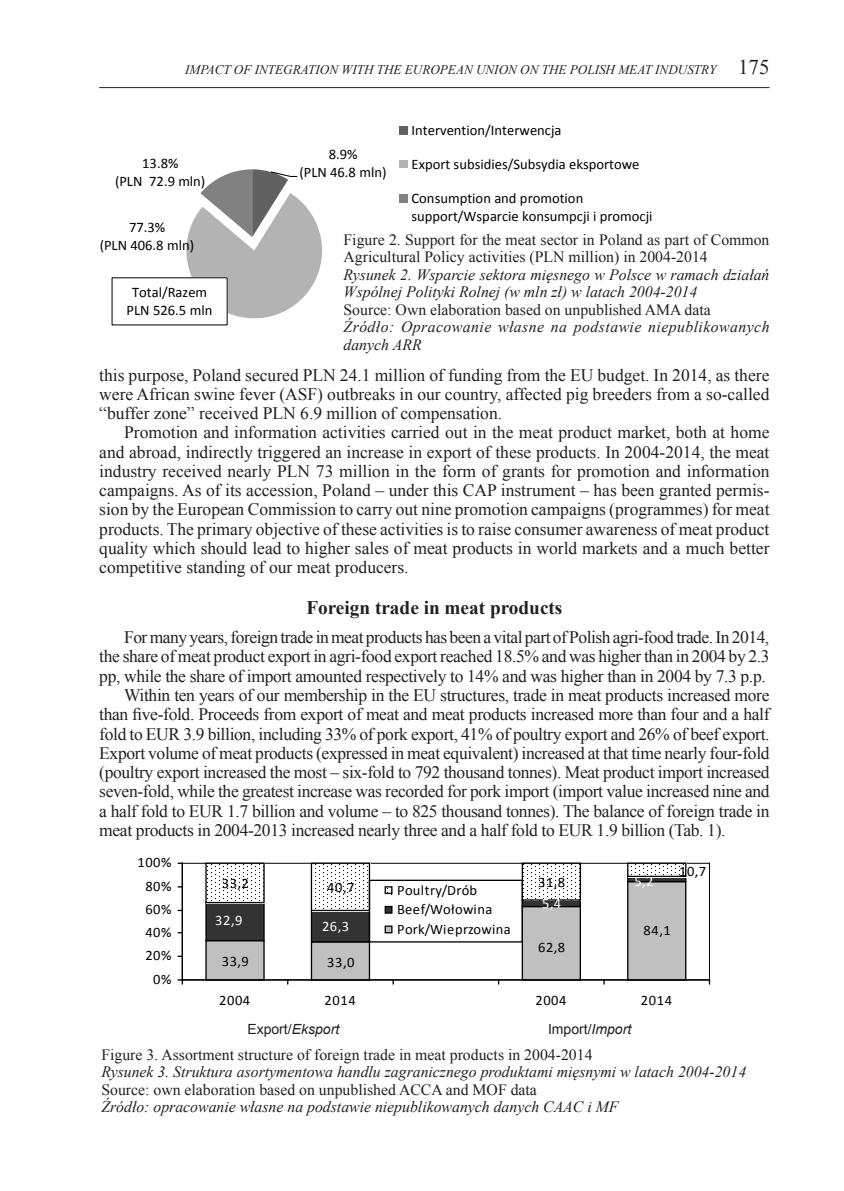
<style>
.page{position:relative;width:844px;height:1191px;background:#fff}
.page>*{position:absolute;margin:0;border:0;box-sizing:border-box;transform-origin:0 0}
.Podtytuł_1{font:700 19.25px "Times New Roman";color:#231f20}
.PROSTY_tekst{font:17.5px/19.2px "Times New Roman";letter-spacing:-.02em;color:#231f20;text-align:justify}
.Rysunek_Ang{font:italic 15.75px/17.5px "Times New Roman";color:#231f20}
.Rysunek{font:15.75px/17.5px "Times New Roman";color:#231f20}
.rysunek_źródło{font:15.75px "Times New Roman";color:#231f20}
.rysunek_źródło_ang{font:italic 15.75px "Times New Roman";color:#231f20}
.rysunek_źródło_ang-2{font:italic 15.75px/17.5px "Times New Roman";letter-spacing:.03em;color:#231f20}
.t1{font:14.53px/17.8px "Calibri";color:#000;text-align:center}
.t2{font:14.35px "Calibri";letter-spacing:.04em;color:#000}
.t3{font:14.35px/19.6px "Calibri";letter-spacing:.02em;color:#000}
.t4{font:14.35px "Calibri";color:#fff}
.PROSTY_tekst-2{font:14px "Arial";color:#231f20}
.t5{font:italic 13.12px "Times New Roman";color:#231f20}
.s1{font-style:normal;font-size:21px}
.s2{font-style:italic}
</style>
<div class="page">
<hr style="left:99px;top:87px;width:670px;height:1px;background:#231f20">
<svg style="left:178px;top:169px;width:144px;height:157px"></svg>
<div style="left:400px;top:126px;width:8px;height:9px;background:#616161"></div>
<div style="left:400px;top:160px;width:8px;height:8px;background:#b3b3b3"></div>
<div style="left:400px;top:194px;width:8px;height:8px;background:#818181"></div>
<div style="left:112px;top:278px;width:115px;height:47px;background:#fff"></div>
<hr style="left:182px;top:863px;width:527px;height:1px;background:#000">
<hr style="left:709px;top:863px;width:1px;height:117px;background:#000">
<div style="left:206px;top:940px;width:58px;height:40px;background:#c0c0c0"></div>
<div style="left:311px;top:942px;width:58px;height:38px;background:#c0c0c0"></div>
<div style="left:311px;top:941px;width:59px;height:39px;border:1px solid #000"></div>
<div style="left:522px;top:906px;width:58px;height:74px;background:#c0c0c0"></div>
<div style="left:521px;top:906px;width:60px;height:74px;border:1px solid #000"></div>
<div style="left:627px;top:881px;width:58px;height:99px;background:#c0c0c0"></div>
<div style="left:627px;top:881px;width:59px;height:99px;border:1px solid #000"></div>
<div style="left:206px;top:902px;width:58px;height:38px;background:#333"></div>
<div style="left:205px;top:902px;width:59px;height:39px;border:1px solid #000"></div>
<div style="left:311px;top:910px;width:58px;height:32px;background:#333"></div>
<div style="left:311px;top:909px;width:59px;height:33px;border:1px solid #000"></div>
<div style="left:522px;top:900px;width:58px;height:6px;background:#333"></div>
<div style="left:521px;top:899px;width:60px;height:8px;border:1px solid #000"></div>
<svg style="left:629px;top:877px;width:55px;height:3px"></svg>
<div style="left:627px;top:875px;width:59px;height:7px;border:1px solid #000"></div>
<svg style="left:207px;top:864px;width:53px;height:37px"></svg>
<div style="left:205px;top:862px;width:59px;height:41px;border:1px solid #000"></div>
<div style="left:312px;top:864px;width:58px;height:47px;background:linear-gradient(to right,#fff,#fff)"></div>
<div style="left:311px;top:862px;width:59px;height:49px;border:1px solid #000"></div>
<div style="left:521px;top:862px;width:60px;height:38px;border:1px solid #000"></div>
<svg style="left:631px;top:864px;width:53px;height:11px"></svg>
<div style="left:627px;top:862px;width:59px;height:15px;border:1px solid #000"></div>
<hr style="left:182px;top:863px;width:1px;height:117px;background:#000">
<hr style="left:182px;top:979px;width:527px;height:1px;background:#000">
<svg style="left:178px;top:979px;width:5px;height:4px"></svg>
<div style="left:369px;top:879px;width:154px;height:63px;border:1px solid #000"></div>
<div style="left:384px;top:886px;width:8px;height:8px;border:1px solid #000"></div>
<div style="left:385px;top:906px;width:7px;height:7px;background:#333"></div>
<div style="left:384px;top:906px;width:8px;height:7px;border:1px solid #000"></div>
<div style="left:385px;top:926px;width:7px;height:6px;background:#c0c0c0"></div>
<div style="left:384px;top:925px;width:8px;height:8px;border:1px solid #000"></div>
<p class="t5" style="left:185px;top:60px;width:585px">IMPACT OF INTEGRATION WITH THE EUROPEAN UNION ON THE POLISH MEAT INDUSTRY <span class="s1">175</span></p>
<p class="t1" style="left:115px;top:154px;width:92px">13.8%<br>(PLN 72.9 mln)</p>
<p class="t1" style="left:100px;top:218px;width:96px">77.3%<br>(PLN 406.8 mln)</p>
<p class="t1" style="left:127px;top:283px;width:87px">Total/Razem<br>PLN 526.5 mln</p>
<p class="t1" style="left:299px;top:145px;width:89px">8.9%<br>(PLN 46.8 mln)</p>
<p class="t1" style="left:411px;top:121px;width:151px">Intervention/Interwencja</p>
<p class="t1" style="left:411px;top:155px;width:229px">Export subsidies/Subsydia eksportowe</p>
<p class="t1" style="left:411px;top:189px;width:242px;text-align:left">Consumption and promotion support/Wsparcie konsumpcji i promocji</p>
<p class="Rysunek" style="left:343px;top:230px;width:427px">Figure 2. Support for the meat sector in Poland as part of Common<br>Agricultural Policy activities (PLN million) in 2004-2014</p>
<p class="Rysunek_Ang" style="left:343px;top:265px;width:427px">Rysunek 2. Wsparcie sektora mięsnego w Polsce w ramach działań<br>Wspólnej Polityki Rolnej (w mln zł) w latach 2004-2014</p>
<p class="rysunek_źródło" style="left:343px;top:299px;width:368px">Source: Own elaboration based on unpublished AMA data</p>
<p class="rysunek_źródło_ang-2" style="left:343px;top:318px;width:427px">Źródło: Opracowanie własne na podstawie niepublikowanych danych ARR</p>
<p class="PROSTY_tekst" style="left:99px;top:365px;width:671px">this purpose, Poland secured PLN 24.1 million of funding from the EU budget. In 2014, as there were African swine fever (ASF) outbreaks in our country, affected pig breeders from a so-called “buffer zone” received PLN 6.9 million of compensation.</p>
<p class="PROSTY_tekst" style="left:99px;top:422px;width:671px;text-indent:25px">Promotion and information activities carried out in the meat product market, both at home and abroad, indirectly triggered an increase in export of these products. In 2004-2014, the meat industry received nearly PLN 73 million in the form of grants for promotion and information campaigns. As of its accession, Poland – under this CAP instrument – has been granted permis&shy;sion by the European Commission to carry out nine promotion campaigns (programmes) for meat products. The primary objective of these activities is to raise consumer awareness of meat product quality which should lead to higher sales of meat products in world markets and a much better competitive standing of our meat producers.</p>
<p class="Podtytuł_1" style="left:306px;top:594px;width:257px">Foreign trade in meat products</p>
<p class="PROSTY_tekst" style="left:99px;top:627px;width:671px;text-indent:25px">For many years, foreign trade in meat products has been a vital part of Polish agri-food trade. In 2014, the share of meat product export in agri-food export reached 18.5% and was higher than in 2004 by 2.3 pp, while the share of import amounted respectively to 14% and was higher than in 2004 by 7.3 p.p.</p>
<p class="PROSTY_tekst" style="left:99px;top:685px;width:671px;text-indent:25px">Within ten years of our membership in the EU structures, trade in meat products increased more than five-fold. Proceeds from export of meat and meat products increased more than four and a half fold to EUR 3.9 billion, including 33% of pork export, 41% of poultry export and 26% of beef export.<br>Export volume of meat products (expressed in meat equivalent) increased at that time nearly four-fold (poultry export increased the most – six-fold to 792 thousand tonnes). Meat product import increased seven-fold, while the greatest increase was recorded for pork import (import value increased nine and a half fold to EUR 1.7 billion and volume – to 825 thousand tonnes). The balance of foreign trade in meat products in 2004-2013 increased nearly three and a half fold to EUR 1.9 billion (Tab. 1).</p>
<p class="t2" style="left:137px;top:853px;width:36px">100%</p>
<p class="t2" style="left:145px;top:877px;width:28px">80%</p>
<p class="t2" style="left:145px;top:900px;width:28px">60%</p>
<p class="t2" style="left:145px;top:923px;width:28px">40%</p>
<p class="t2" style="left:145px;top:946px;width:28px">20%</p>
<p class="t2" style="left:153px;top:970px;width:20px">0%</p>
<p class="t2" style="left:222px;top:874px;width:29px">33,2</p>
<p class="t2" style="left:327px;top:878px;width:29px">40,7</p>
<p class="t4" style="left:215px;top:911px;width:29px">32,9</p>
<p class="t4" style="left:322px;top:917px;width:29px">26,3</p>
<p class="t2" style="left:222px;top:951px;width:29px">33,9</p>
<p class="t2" style="left:327px;top:953px;width:29px">33,0</p>
<p class="t3" style="left:397px;top:880px;width:115px">Poultry/Drób<br>Beef/Wołowina<br>Pork/Wieprzowina</p>
<p class="t2" style="left:538px;top:873px;width:29px">31,8</p>
<p class="t4" style="left:634px;top:871px;width:21px">5,2</p>
<p class="t4" style="left:542px;top:894px;width:21px">5,4</p>
<p class="t2" style="left:538px;top:938px;width:29px">62,8</p>
<p class="t2" style="left:643px;top:921px;width:29px">84,1</p>
<p class="t2" style="left:679px;top:862px;width:29px">10,7</p>
<p class="t2" style="left:219px;top:991px;width:33px">2004</p>
<p class="t2" style="left:324px;top:991px;width:33px">2014</p>
<p class="t2" style="left:535px;top:991px;width:33px">2004</p>
<p class="t2" style="left:640px;top:991px;width:33px">2014</p>
<p class="PROSTY_tekst-2" style="left:247px;top:1020px;width:93px">Export/<span class="s2">Eksport</span></p>
<p class="PROSTY_tekst-2" style="left:548px;top:1020px;width:85px">Import/<span class="s2">Import</span></p>
<p class="Rysunek" style="left:101px;top:1045px;width:492px">Figure 3. Assortment structure of foreign trade in meat products in 2004-2014</p>
<p class="Rysunek_Ang" style="left:101px;top:1062px;width:646px">Rysunek 3. Struktura asortymentowa handlu zagranicznego produktami mięsnymi w latach 2004-2014</p>
<p class="rysunek_źródło" style="left:101px;top:1078px;width:437px">Source: own elaboration based on unpublished ACCA and MOF data</p>
<p class="rysunek_źródło_ang" style="left:101px;top:1096px;width:518px">Źródło: opracowanie własne na podstawie niepublikowanych danych CAAC i MF</p>
</div>
